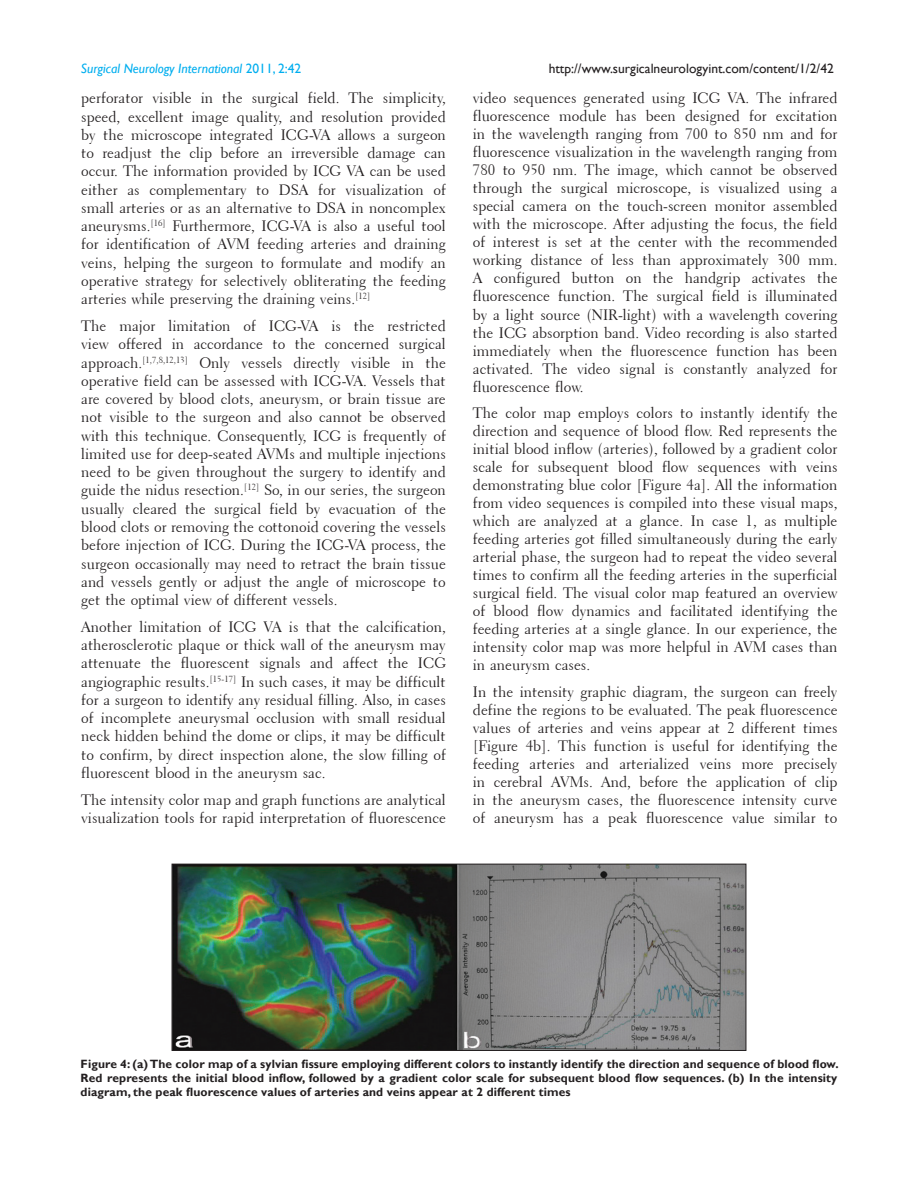
<style>
.page{position:relative;width:918px;height:1188px;background:#fff}
.page>*{position:absolute;margin:0;border:0;box-sizing:border-box;transform-origin:0 0}
.TX{font:15px/18px "Transitional 521 BT Roman A";color:#231f20;text-align:justify}
.t1{font:13.5px "Gill Sans";color:#231f20}
.t2{font:italic 13.5px "Gill Sans";color:#00aeef}
.FGC{font:700 12px/14.4px "Gill Sans";letter-spacing:.01em;color:#231f20;text-align:justify}
.s1{font-style:normal}
</style>
<div class="page">
<img style="left:174px;top:866px;width:570px;height:183px">
<div style="left:172px;top:864px;width:574px;height:187px;border:1px solid #231f20"></div>
<p class="t2" style="left:81px;top:61px;width:222px">Surgical Neurology International <span class="s1">2011, 2:42</span></p>
<p class="t1" style="left:549px;top:61px;width:287px">http://www.surgicalneurologyint.com/content/1/2/42</p>
<p class="TX" style="left:81px;top:89px;width:366px">perforator visible in the surgical field. The simplicity, speed, excellent image quality, and resolution provided by the microscope integrated ICG-VA allows a surgeon to readjust the clip before an irreversible damage can occur. The information provided by ICG VA can be used either as complementary to DSA for visualization of small arteries or as an alternative to DSA in noncomplex aneurysms.<sup>[16]</sup> Furthermore, ICG-VA is also a useful tool for identification of AVM feeding arteries and draining veins, helping the surgeon to formulate and modify an operative strategy for selectively obliterating the feeding arteries while preserving the draining veins.<sup>[12]</sup></p>
<p class="TX" style="left:81px;top:317px;width:366px">The major limitation of ICG-VA is the restricted view offered in accordance to the concerned surgical approach.<sup>[1,7,8,12,13]</sup> Only vessels directly visible in the operative field can be assessed with ICG-VA. Vessels that are covered by blood clots, aneurysm, or brain tissue are not visible to the surgeon and also cannot be observed with this technique. Consequently, ICG is frequently of limited use for deep-seated AVMs and multiple injections need to be given throughout the surgery to identify and guide the nidus resection.<sup>[12]</sup> So, in our series, the surgeon usually cleared the surgical field by evacuation of the blood clots or removing the cottonoid covering the vessels before injection of ICG. During the ICG-VA process, the surgeon occasionally may need to retract the brain tissue and vessels gently or adjust the angle of microscope to get the optimal view of different vessels.</p>
<p class="TX" style="left:81px;top:618px;width:366px">Another limitation of ICG VA is that the calcification, atherosclerotic plaque or thick wall of the aneurysm may attenuate the fluorescent signals and affect the ICG angiographic results.<sup>[15-17]</sup> In such cases, it may be difficult for a surgeon to identify any residual filling. Also, in cases of incomplete aneurysmal occlusion with small residual neck hidden behind the dome or clips, it may be difficult to confirm, by direct inspection alone, the slow filling of fluorescent blood in the aneurysm sac.</p>
<p class="TX" style="left:81px;top:791px;width:366px">The intensity color map and graph functions are analytical visualization tools for rapid interpretation of fluorescence</p>
<p class="TX" style="left:473px;top:89px;width:366px">video sequences generated using ICG VA. The infrared fluorescence module has been designed for excitation in the wavelength ranging from 700 to 850 nm and for fluorescence visualization in the wavelength ranging from 780 to 950 nm. The image, which cannot be observed through the surgical microscope, is visualized using a special camera on the touch-screen monitor assembled with the microscope. After adjusting the focus, the field of interest is set at the center with the recommended working distance of less than approximately 300 mm.<br>A configured button on the handgrip activates the fluorescence function. The surgical field is illuminated by a light source (NIR-light) with a wavelength covering the ICG absorption band. Video recording is also started immediately when the fluorescence function has been activated. The video signal is constantly analyzed for fluorescence flow.</p>
<p class="TX" style="left:473px;top:404px;width:366px">The color map employs colors to instantly identify the direction and sequence of blood flow. Red represents the initial blood inflow (arteries), followed by a gradient color scale for subsequent blood flow sequences with veins demonstrating blue color [Figure 4a]. All the information from video sequences is compiled into these visual maps, which are analyzed at a glance. In case 1, as multiple feeding arteries got filled simultaneously during the early arterial phase, the surgeon had to repeat the video several times to confirm all the feeding arteries in the superficial surgical field. The visual color map featured an overview of blood flow dynamics and facilitated identifying the feeding arteries at a single glance. In our experience, the intensity color map was more helpful in AVM cases than in aneurysm cases.</p>
<p class="TX" style="left:473px;top:683px;width:366px">In the intensity graphic diagram, the surgeon can freely define the regions to be evaluated. The peak fluorescence values of arteries and veins appear at 2 different times [Figure 4b]. This function is useful for identifying the feeding arteries and arterialized veins more precisely in cerebral AVMs. And, before the application of clip in the aneurysm cases, the fluorescence intensity curve of aneurysm has a peak fluorescence value similar to</p>
<p class="FGC" style="left:81px;top:1057px;width:760px">Figure 4: (a) The color map of a sylvian fissure employing different colors to instantly identify the direction and sequence of blood flow.<br>Red represents the initial blood inflow, followed by a gradient color scale for subsequent blood flow sequences. (b) In the intensity diagram, the peak fluorescence values of arteries and veins appear at 2 different times</p>
</div>
